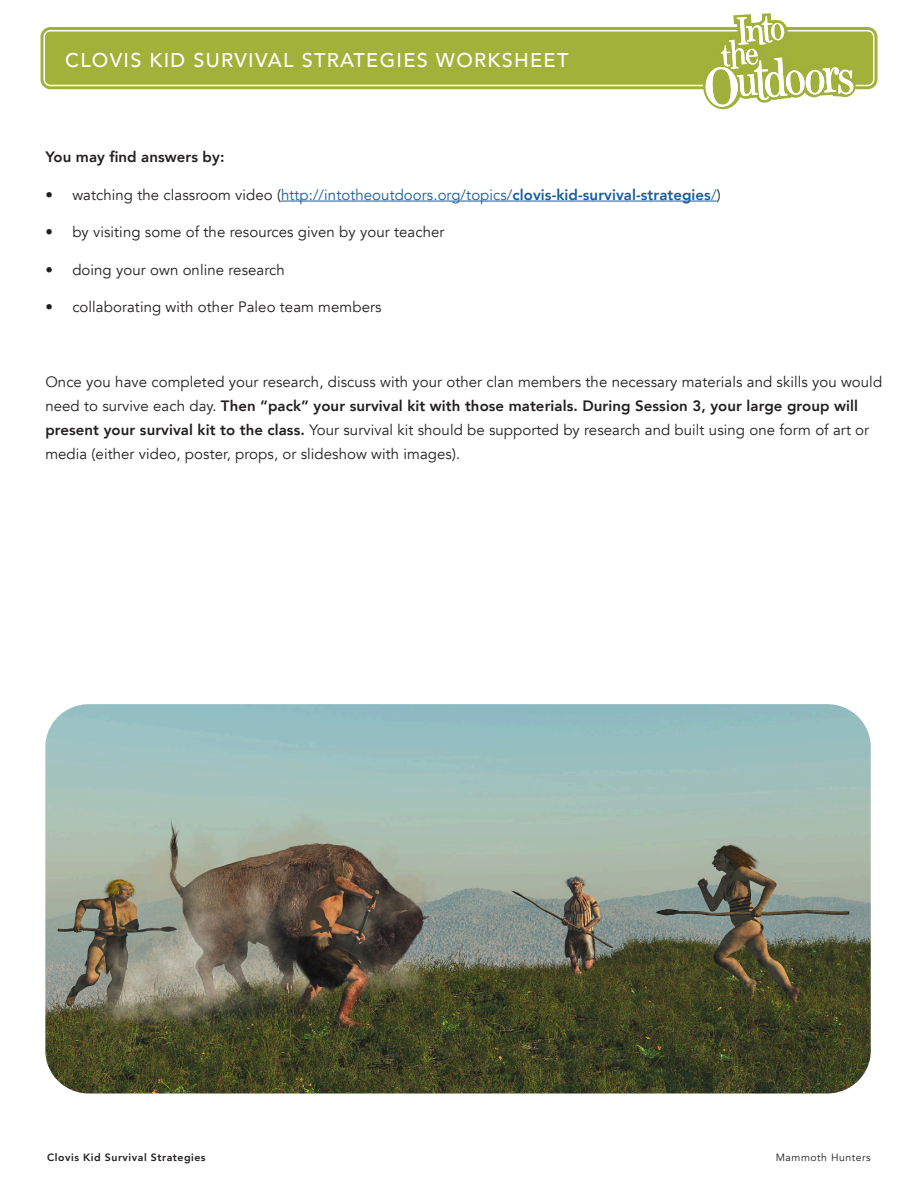
<style>
.page{position:relative;width:918px;height:1188px;background:#fff}
.page>*{position:absolute;margin:0;border:0;box-sizing:border-box;transform-origin:0 0}
.t1{font:500 19.8px "Avenir";letter-spacing:.065em;color:#fff}
.body{font:15px/24px "Avenir";letter-spacing:.005em;color:#231f20}
.t2{font:15px "Avenir";letter-spacing:.005em;color:#175d9e}
.body-2{font:800 15px "Avenir";letter-spacing:.005em;color:#231f20}
.t3{font:800 10.5px "Avenir";letter-spacing:.05em;color:#231f20}
.t4{font:10.5px "Avenir";letter-spacing:.05em;color:#231f20}
.s1{color:#231f20}
.s2{font-weight:800}
</style>
<div class="page">
<div style="left:45px;top:32px;width:828px;height:53px;background:#a1b23b;border-radius:5px"></div>
<div style="left:40px;top:27px;width:837px;height:62px;border:3px solid #a1b23b;border-radius:8px"></div>
<div style="left:47px;top:33px;width:824px;height:50px;border:3px solid #a1b23b;border-radius:2px"></div>
<svg style="left:702px;top:13px;width:154px;height:97px"></svg>
<hr style="left:281px;top:201px;width:436px;height:1px;background:#175d9e">
<img style="left:45px;top:704px;width:826px;height:390px">
<h1 class="t1" style="left:65px;top:43px;width:505px">CLOVIS KID SURVIVAL STRATEGIES WORKSHEET</h1>
<p class="body-2" style="left:45px;top:146px;width:181px">You may find answers by:</p>
<p class="t2" style="left:45px;top:186px;width:677px"><span class="s1">• watching the classroom video (</span>http://intotheoutdoors.org/topics/<span class="s2">clovis-kid-survival-strategies</span>/<span class="s1">)</span></p>
<p class="body" style="left:45px;top:221px;width:401px">• by visiting some of the resources given by your teacher</p>
<p class="body" style="left:45px;top:258px;width:241px">• doing your own online research</p>
<p class="body" style="left:45px;top:296px;width:338px">• collaborating with other Paleo team members</p>
<p class="body" style="left:45px;top:371px;width:838px">Once you have completed your research, discuss with your other clan members the necessary materials and skills you would need to survive each day. <span class="s2">Then “pack” your survival kit with those materials. During Session 3, your large group will present your survival kit to the class.</span> Your survival kit should be supported by research and built using one form of art or media (either video, poster, props, or slideshow with images).</p>
<p class="t3" style="left:47px;top:1149px;width:160px">Clovis Kid Survival Strategies</p>
<p class="t4" style="left:776px;top:1151px;width:97px">Mammoth Hunters</p>
</div>
